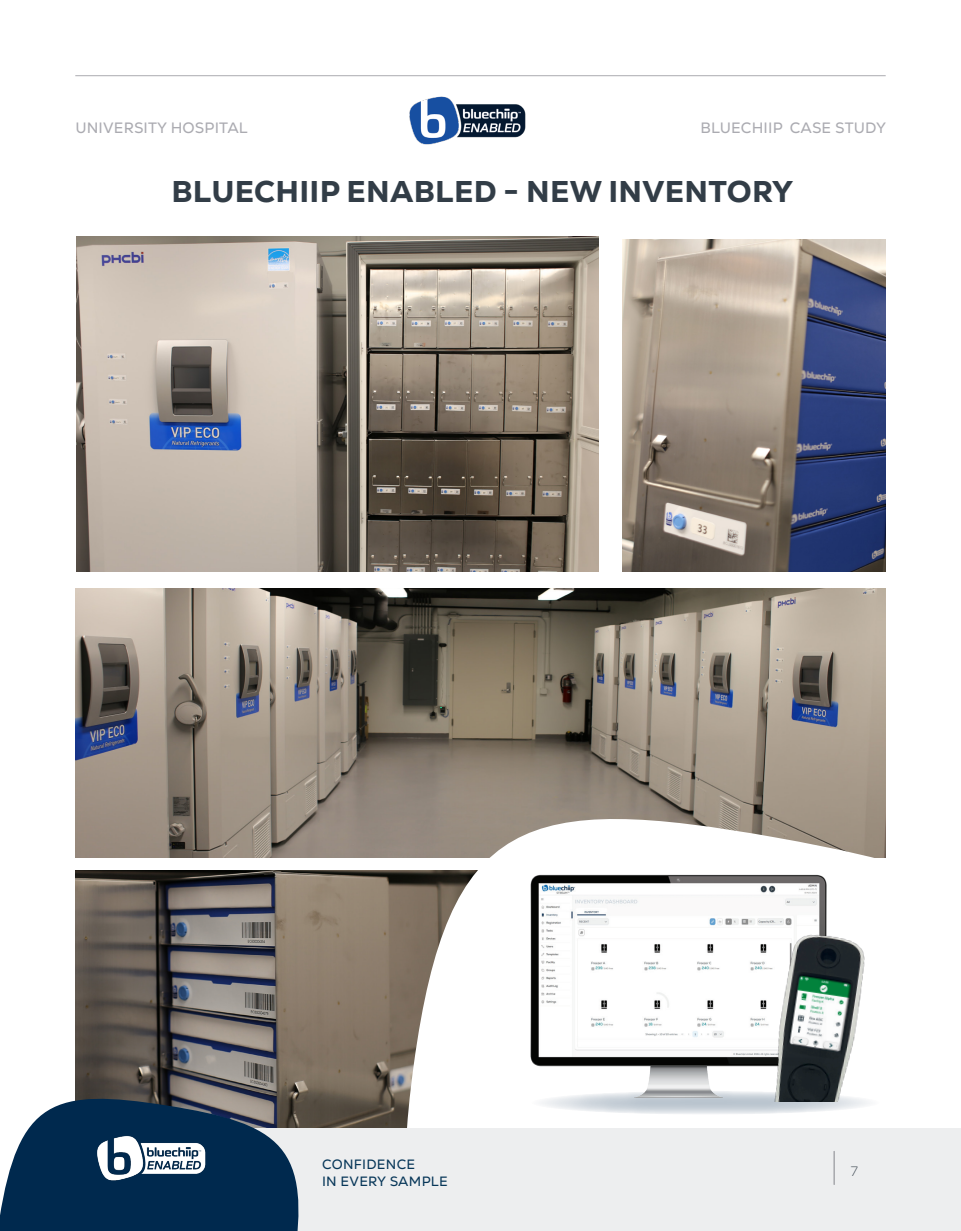
<style>
.page{position:relative;width:961px;height:1231px;background:#fff}
.page>*{position:absolute;margin:0;border:0;box-sizing:border-box;transform-origin:0 0}
.bchg__Body_Copy_Header_Grey{font:800 30px "Nexa Text";letter-spacing:.01em;color:#323d47}
.t1{font:15px "Nexa Text";letter-spacing:.01em;color:#ababb1}
.t2{font:13.5px/16.5px "Nexa Text";letter-spacing:.02em;color:#083759}
.t3{font:200 13.5px "Nexa Text";color:#323d47}
</style>
<div class="page">
<hr style="left:75px;top:75px;width:810px;height:1px;background:#ababb1">
<img style="left:75px;top:870px;width:304px;height:257px">
<img style="left:622px;top:239px;width:263px;height:332px">
<img style="left:409px;top:96px;width:117px;height:49px">
<img style="left:77px;top:236px;width:521px;height:335px">
<img style="left:75px;top:588px;width:810px;height:269px">
<svg style="left:379px;top:792px;width:507px;height:336px"></svg>
<div style="left:99px;top:1128px;width:862px;height:103px;background:#edeeef"></div>
<hr style="left:833px;top:1151px;width:1px;height:33px;background:#84848b">
<svg style="left:0;top:1087px;width:312px;height:144px;background:#345069"></svg>
<img style="left:92px;top:1128px;width:123px;height:61px">
<svg style="left:530px;top:1090px;width:350px;height:24px;background:#cfd5dc"></svg>
<img style="left:464px;top:865px;width:392px;height:232px">
<img style="left:728px;top:903px;width:158px;height:198px">
<p class="t1" style="left:75px;top:118px;width:174px">UNIVERSITY HOSPITAL</p>
<p class="t1" style="left:700px;top:118px;width:187px">BLUECHIIP CASE STUDY</p>
<p class="bchg__Body_Copy_Header_Grey" style="left:171px;top:172px;width:623px">BLUECHIIP ENABLED - NEW INVENTORY</p>
<p class="t2" style="left:322px;top:1156px;width:127px">CONFIDENCE<br>IN EVERY SAMPLE</p>
<p class="t3" style="left:850px;top:1163px;width:8px">7</p>
</div>
